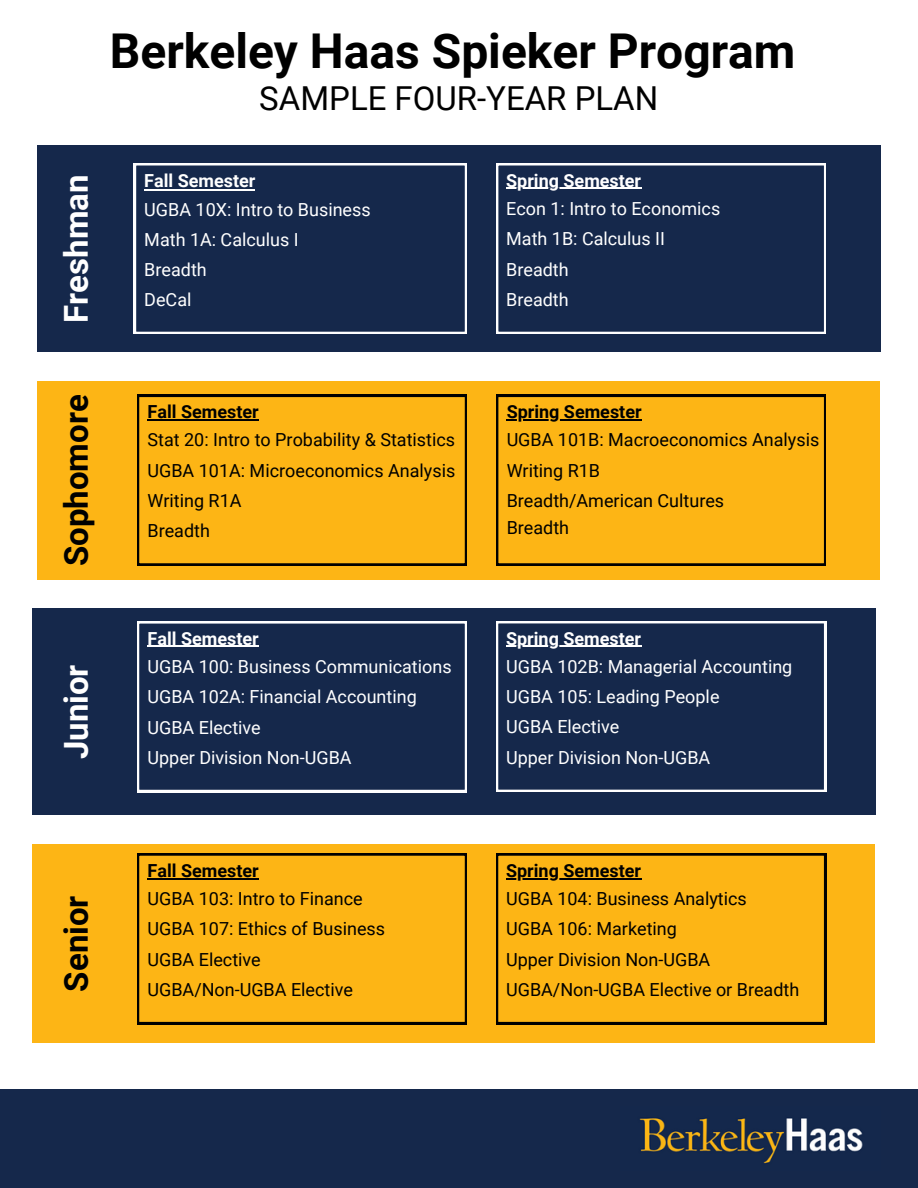
<style>
.page{position:relative;width:918px;height:1188px;background:#fff}
.page>*{position:absolute;margin:0;border:0;box-sizing:border-box;transform-origin:0 0}
.t1{font:700 48px "Roboto";color:#000}
.t2{font:33px "Roboto";color:#000}
.t3{font:700 33px "Roboto";color:#000}
.t4{font:700 33px "Roboto";color:#fff}
.t5{font:18px/30.3px "Roboto";color:#000}
.t6{font:18px/30.3px "Roboto";color:#fff}
.t7{font:700 18px "Roboto";color:#fff}
.t8{font:700 18px "Roboto";color:#000}
</style>
<div class="page">
<div style="left:0;top:1090px;width:918px;height:98px;background:#15284b"></div>
<img style="left:639px;top:1117px;width:224px;height:47px">
<div style="left:38px;top:145px;width:842px;height:207px;background:#15284b"></div>
<div style="left:38px;top:381px;width:842px;height:199px;background:#fdb515"></div>
<div style="left:32px;top:608px;width:843px;height:207px;background:#15284b"></div>
<div style="left:32px;top:844px;width:843px;height:199px;background:#fdb515"></div>
<svg style="left:134px;top:163px;width:333px;height:171px"></svg>
<svg style="left:496px;top:163px;width:330px;height:171px"></svg>
<hr style="left:506px;top:188px;width:135px;height:1px;background:#fff">
<svg style="left:137px;top:395px;width:330px;height:171px"></svg>
<hr style="left:148px;top:419px;width:111px;height:1px;background:#000">
<svg style="left:496px;top:395px;width:330px;height:171px"></svg>
<hr style="left:507px;top:419px;width:135px;height:1px;background:#000">
<svg style="left:137px;top:621px;width:330px;height:171px"></svg>
<hr style="left:148px;top:646px;width:111px;height:1px;background:#fff">
<svg style="left:496px;top:621px;width:330px;height:171px"></svg>
<hr style="left:506px;top:646px;width:135px;height:1px;background:#fff">
<svg style="left:137px;top:853px;width:330px;height:171px"></svg>
<hr style="left:148px;top:878px;width:111px;height:1px;background:#000">
<svg style="left:496px;top:853px;width:330px;height:171px"></svg>
<hr style="left:506px;top:878px;width:135px;height:1px;background:#000">
<hr style="left:145px;top:189px;width:110px;height:1px;background:#fff">
<h1 class="t1" style="left:110px;top:23px;width:687px">Berkeley Haas Spieker Program</h1>
<h2 class="t2" style="left:259px;top:80px;width:400px">SAMPLE FOUR-YEAR PLAN</h2>
<h2 class="t4" style="left:57px;top:323px;width:149px;rotate:-90deg">Freshman</h2>
<p class="t7" style="left:144px;top:170px;width:113px">Fall Semester</p>
<p class="t6" style="left:144px;top:195px;width:228px">UGBA 10X: Intro to Business<br>Math 1A: Calculus I<br>Breadth<br>DeCal</p>
<p class="t7" style="left:506px;top:170px;width:136px">Spring Semester</p>
<p class="t6" style="left:506px;top:193px;width:216px">Econ 1: Intro to Economics<br>Math 1B: Calculus II<br>Breadth<br>Breadth</p>
<h2 class="t3" style="left:57px;top:566px;width:173px;rotate:-90deg">Sophomore</h2>
<h2 class="t4" style="left:57px;top:759px;width:96px;rotate:-90deg">Junior</h2>
<p class="t8" style="left:148px;top:402px;width:113px">Fall Semester</p>
<p class="t5" style="left:148px;top:425px;width:309px">Stat 20: Intro to Probability &amp; Statistics<br>UGBA 101A: Microeconomics Analysis<br>Writing R1A<br>Breadth</p>
<p class="t7" style="left:148px;top:628px;width:113px">Fall Semester</p>
<p class="t6" style="left:148px;top:652px;width:306px">UGBA 100: Business Communications<br>UGBA 102A: Financial Accounting<br>UGBA Elective<br>Upper Division Non-UGBA</p>
<p class="t8" style="left:507px;top:402px;width:136px">Spring Semester</p>
<p class="t5" style="left:507px;top:425px;width:314px">UGBA 101B: Macroeconomics Analysis<br>Writing R1B<br>Breadth/American Cultures</p>
<p class="t5" style="left:507px;top:513px;width:64px">Breadth</p>
<p class="t7" style="left:506px;top:628px;width:136px">Spring Semester</p>
<p class="t6" style="left:506px;top:651px;width:288px">UGBA 102B: Managerial Accounting<br>UGBA 105: Leading People<br>UGBA Elective<br>Upper Division Non-UGBA</p>
<h2 class="t3" style="left:57px;top:992px;width:97px;rotate:-90deg">Senior</h2>
<p class="t8" style="left:148px;top:860px;width:113px">Fall Semester</p>
<p class="t5" style="left:148px;top:884px;width:239px">UGBA 103: Intro to Finance<br>UGBA 107: Ethics of Business<br>UGBA Elective<br>UGBA/Non-UGBA Elective</p>
<p class="t8" style="left:506px;top:860px;width:136px">Spring Semester</p>
<p class="t5" style="left:506px;top:884px;width:295px">UGBA 104: Business Analytics<br>UGBA 106: Marketing<br>Upper Division Non-UGBA<br>UGBA/Non-UGBA Elective or Breadth</p>
</div>
